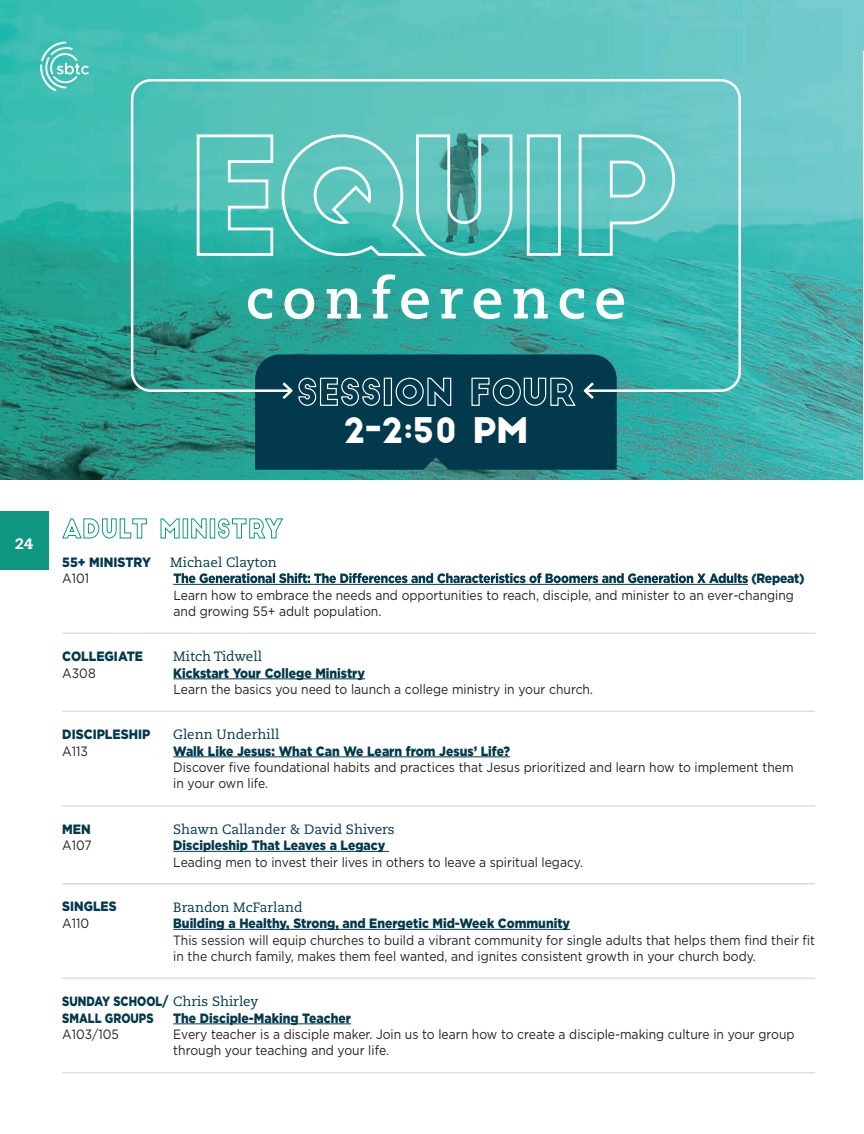
<style>
.page{position:relative;width:864px;height:1134px;background:#fff}
.page>*{position:absolute;margin:0;border:0;box-sizing:border-box;transform-origin:0 0}
.t1{font:700 56.55px "Caecilia LT Pro 75";letter-spacing:.15em;color:#fff}
.t2{font:34.5px "Big John";color:#fff}
.t3{font:800 15px "Caecilia LT Pro 85";color:#fff}
.t4{font:13.5px/16.5px "Gotham";color:#231f20;scale:.9 1}
.t5{font:13.5px "Caecilia LT Pro 55 Roman";color:#03394c}
.t6{font:900 13.5px "Gotham";color:#03394c;scale:.91 1}
.t7{font:900 13.5px/16.5px "Gotham";color:#03394c;scale:.82 1}
.t8{font:900 13.5px "Gotham";color:#03394c;scale:.9 1}
.s1{font-weight:900;color:#03394c}
.s2{font-family:"Caecilia LT Pro 55 Roman";font-weight:400}
</style>
<div class="page">
<img style="left:0;top:0;width:863px;height:479px">
<hr style="left:863px;top:0;width:1px;height:1134px;background:#dcdddf">
<hr style="left:863px;top:51px;width:1px;height:1083px;background:#fff">
<hr style="left:173px;top:584px;width:575px;height:1px;background:#03394c">
<hr style="left:62px;top:633px;width:753px;height:1px;background:#dcdddf">
<hr style="left:173px;top:679px;width:192px;height:1px;background:#03394c">
<hr style="left:62px;top:711px;width:753px;height:1px;background:#dcdddf">
<hr style="left:173px;top:757px;width:337px;height:1px;background:#03394c">
<hr style="left:62px;top:805px;width:753px;height:2px;background:#dcdddf">
<hr style="left:173px;top:851px;width:216px;height:1px;background:#03394c">
<hr style="left:62px;top:883px;width:753px;height:2px;background:#dcdddf">
<hr style="left:173px;top:929px;width:397px;height:1px;background:#03394c">
<hr style="left:62px;top:978px;width:753px;height:1px;background:#dcdddf">
<hr style="left:173px;top:1024px;width:178px;height:1px;background:#03394c">
<hr style="left:62px;top:1072px;width:753px;height:2px;background:#dcdddf">
<svg style="left:62px;top:518px;width:85px;height:21px"></svg>
<svg style="left:160px;top:518px;width:20px;height:21px"></svg>
<div style="left:183px;top:519px;width:5px;height:19px;border:1px solid #0f9781"></div>
<svg style="left:191px;top:518px;width:16px;height:21px"></svg>
<div style="left:210px;top:519px;width:5px;height:19px;border:1px solid #0f9781"></div>
<svg style="left:218px;top:518px;width:65px;height:21px"></svg>
<svg style="left:174px;top:573px;width:574px;height:10px"></svg>
<div style="left:0;top:512px;width:48px;height:58px;background:#0f9781"></div>
<svg style="left:40px;top:42px;width:49px;height:49px;background:#69ccc3"></svg>
<div style="left:255px;top:399px;width:362px;height:71px;background:#03394c"></div>
<svg style="left:298px;top:399px;width:83px;height:7px"></svg>
<div style="left:384px;top:378px;width:8px;height:28px;border:1px solid #fff"></div>
<svg style="left:395px;top:399px;width:57px;height:7px"></svg>
<svg style="left:471px;top:399px;width:105px;height:8px"></svg>
<svg style="left:131px;top:79px;width:610px;height:320px;background:#49b0ab"></svg>
<p class="t1" style="left:246px;top:260px;width:381px">conference</p>
<p class="t2" style="left:343px;top:415px;width:187px">2-2:50 pm</p>
<p class="t3" style="left:15px;top:534px;width:19px">24</p>
<p class="t6" style="left:62px;top:552px;width:99px">55+ MINISTRY</p>
<p class="t5" style="left:170px;top:553px;width:108px">Michael Clayton</p>
<p class="t4" style="left:62px;top:570px;width:31px">A101</p>
<p class="t4" style="left:174px;top:570px;width:703px;text-indent:578px"><span class="s1">(Repeat)<br></span>Learn how to embrace the needs and opportunities to reach, disciple, and minister to an ever-changing and growing 55+ adult population.</p>
<p class="t6" style="left:62px;top:647px;width:90px">COLLEGIATE</p>
<p class="t5" style="left:173px;top:647px;width:90px">Mitch Tidwell</p>
<p class="t4" style="left:62px;top:664px;width:39px">A308</p>
<p class="t4" style="left:173px;top:664px;width:468px"><span class="s1">Kickstart Your College Ministry<br></span>Learn the basics you need to launch a college ministry in your church.</p>
<p class="t6" style="left:62px;top:725px;width:98px">DISCIPLESHIP</p>
<p class="t5" style="left:173px;top:725px;width:108px">Glenn Underhill</p>
<p class="t4" style="left:62px;top:742px;width:30px">A113</p>
<p class="t4" style="left:173px;top:742px;width:691px"><span class="s1">Walk Like Jesus: What Can We Learn from Jesus’ Life?<br></span>Discover five foundational habits and practices that Jesus prioritized and learn how to implement them in your own life.</p>
<p class="t6" style="left:62px;top:819px;width:33px">MEN</p>
<p class="t5" style="left:173px;top:820px;width:223px">Shawn Callander &amp; David Shivers</p>
<p class="t4" style="left:62px;top:837px;width:34px">A107</p>
<p class="t4" style="left:173px;top:837px;width:457px"><span class="s1">Discipleship That Leaves a Legacy<br></span>Leading men to invest their lives in others to leave a spiritual legacy.</p>
<p class="t8" style="left:62px;top:897px;width:62px">SINGLES</p>
<p class="t5" style="left:173px;top:898px;width:131px">Brandon McFarland</p>
<p class="t4" style="left:62px;top:915px;width:31px">A110</p>
<p class="t4" style="left:173px;top:915px;width:715px"><span class="s1">Building a Healthy, Strong, and Energetic Mid-Week Community<br></span>This session will equip churches to build a vibrant community for single adults that helps them find their fit in the church family, makes them feel wanted, and ignites consistent growth in your church body.</p>
<p class="t7" style="left:62px;top:993px;width:240px">SUNDAY SCHOOL/ <span class="s2">Chris Shirley<br></span>SMALL GROUPS</p>
<p class="t8" style="left:173px;top:1008px;width:199px">The Disciple-Making Teacher</p>
<p class="t4" style="left:62px;top:1026px;width:64px">A103/105</p>
<p class="t4" style="left:173px;top:1026px;width:692px">Every teacher is a disciple maker. Join us to learn how to create a disciple-making culture in your group through your teaching and your life.</p>
</div>
